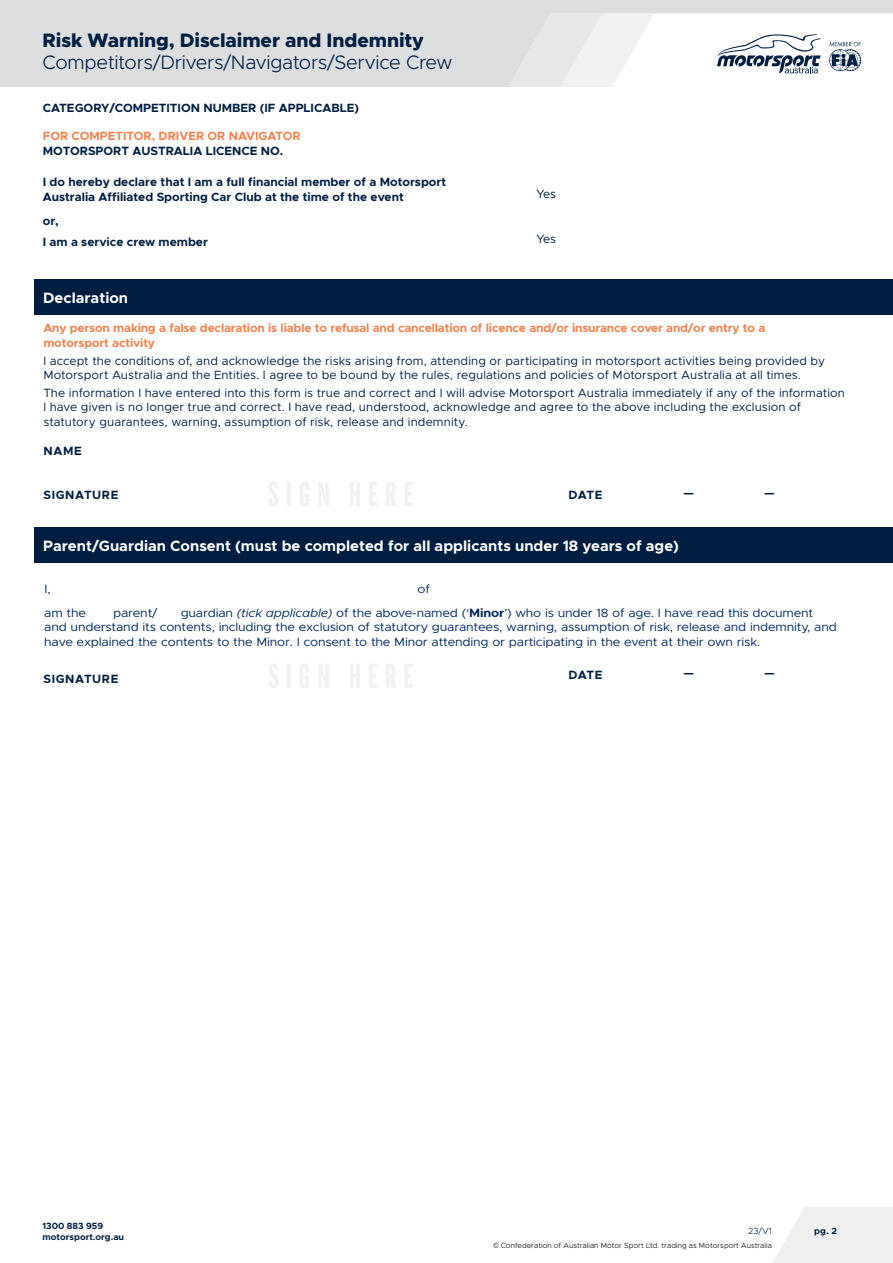
<style>
.page{position:relative;width:893px;height:1263px;background:#fff}
.page>*{position:absolute;margin:0;border:0;box-sizing:border-box;transform-origin:0 0}
.t1{font:300 19.5px "Metropolis";letter-spacing:-.015em;color:#001e42}
.t2{font:800 19.5px "Metropolis";letter-spacing:-.005em;color:#001e42}
.t3{font:700 15px "Metropolis";color:#fff}
.t4{font:12px/14.1px "Metropolis";letter-spacing:.005em;color:#001e42}
.t5{font:12px/14.4px "Metropolis";letter-spacing:-.015em;color:#00285e;scale:1.07 1}
.t6{font:700 12px/14.4px "Metropolis";color:#001e42}
.t7{font:700 12px/14.1px "Metropolis";letter-spacing:-.015em;color:#f2834f}
.t8{font:700 12px "Metropolis";letter-spacing:.05em;color:#001e42}
.t9{font:700 9px/10.8px "Metropolis";color:#001e42}
.t10{font:300 9px "Metropolis";color:#001e42}
.t11{font:300 7.5px "Metropolis";color:#000}
.s1{font-style:italic}
.s2{font-weight:700}
.s3{font-family:"Montserrat"}
</style>
<div class="page">
<svg style="left:773px;top:1207px;width:120px;height:56px"></svg>
<svg style="left:0;top:0;width:893px;height:86px;fill:#dcddde"></svg>
<svg style="left:508px;top:13px;width:146px;height:73px"></svg>
<div style="left:34px;top:279px;width:859px;height:35px;background:#001e42"></div>
<div style="left:34px;top:527px;width:859px;height:36px;background:#001e42"></div>
<h1 class="t2" style="left:43px;top:28px;width:383px">Risk Warning, Disclaimer and Indemnity</h1>
<h1 class="t1" style="left:43px;top:50px;width:411px">Competitors/Drivers/Navigators/Service Crew</h1>
<p class="t6" style="left:43px;top:100px;width:318px">CATEGORY/COMPETITION NUMBER (IF APPLICABLE)</p>
<p class="t7" style="left:43px;top:129px;width:259px">FOR COMPETITOR, DRIVER OR NAVIGATOR</p>
<p class="t6" style="left:43px;top:143px;width:242px">MOTORSPORT AUSTRALIA LICENCE NO.</p>
<p class="t6" style="left:43px;top:175px;width:405px">I do hereby declare that I am a full financial member of a Motorsport<br>Australia Affiliated Sporting Car Club at the time of the event</p>
<p class="t6" style="left:43px;top:235px;width:167px">I am a service crew member</p>
<p class="t6" style="left:43px;top:214px;width:18px">or,</p>
<p class="t3" style="left:43px;top:288px;width:86px">Declaration</p>
<p class="t4" style="left:536px;top:187px;width:21px">Yes</p>
<p class="t4" style="left:536px;top:232px;width:21px">Yes</p>
<p class="t7" style="left:43px;top:321px;width:723px">Any person making a false declaration is liable to refusal and cancellation of licence and/or insurance cover and/or entry to a motorsport activity</p>
<p class="t4" style="left:43px;top:354px;width:783px">I accept the conditions of, and acknowledge the risks arising from, attending or participating in motorsport activities being provided by<br>Motorsport Australia and the Entities. I agree to be bound by the rules, regulations and policies of Motorsport Australia at all times.</p>
<p class="t4" style="left:43px;top:386px;width:803px">The information I have entered into this form is true and correct and I will advise Motorsport Australia immediately if any of the information<br>I have given is no longer true and correct. I have read, understood, acknowledge and agree to the above including the exclusion of statutory guarantees, warning, assumption of risk, release and indemnity.</p>
<p class="t6" style="left:44px;top:444px;width:40px">NAME</p>
<p class="t8" style="left:44px;top:487px;width:76px">SIGNATURE</p>
<p class="t6" style="left:568px;top:487px;width:36px">DATE</p>
<p class="t6" style="left:683px;top:486px;width:12px">—</p>
<p class="t3" style="left:43px;top:536px;width:637px">Parent/Guardian Consent (must be completed for all applicants under 18 years of age)</p>
<p class="t5" style="left:45px;top:582px;width:7px">I,</p>
<p class="t5" style="left:418px;top:582px;width:13px">of</p>
<p class="t6" style="left:764px;top:486px;width:12px">—</p>
<p class="t5" style="left:44px;top:605px;width:742px;text-indent:136px">guardian <span class="s1">(tick applicable)</span> of the above-named (‘<span class="s2">Minor</span>’) who is under 18 of age. I have read this document and understand its contents, including the exclusion of statutory guarantees, warning, assumption of risk, release and indemnity, and have explained the contents to the Minor. I consent to the Minor attending or participating in the event at their own risk.</p>
<p class="t5" style="left:44px;top:605px;width:41px">am the</p>
<p class="t5" style="left:113px;top:605px;width:43px">parent/</p>
<p class="t8" style="left:44px;top:671px;width:76px">SIGNATURE</p>
<p class="t9" style="left:43px;top:1220px;width:83px">1300 883 959 motorsport.org.au</p>
<p class="t6" style="left:568px;top:668px;width:36px">DATE</p>
<p class="t6" style="left:683px;top:666px;width:12px">—</p>
<p class="t6" style="left:764px;top:666px;width:12px">—</p>
<p class="t10" style="left:748px;top:1225px;width:25px">23/V1</p>
<p class="t9" style="left:814px;top:1225px;width:24px">pg. 2</p>
<p class="t11" style="left:493px;top:1240px;width:280px"><span class="s3">©</span> Confederation of Australian Motor Sport Ltd. trading as Motorsport Australia</p>
</div>
